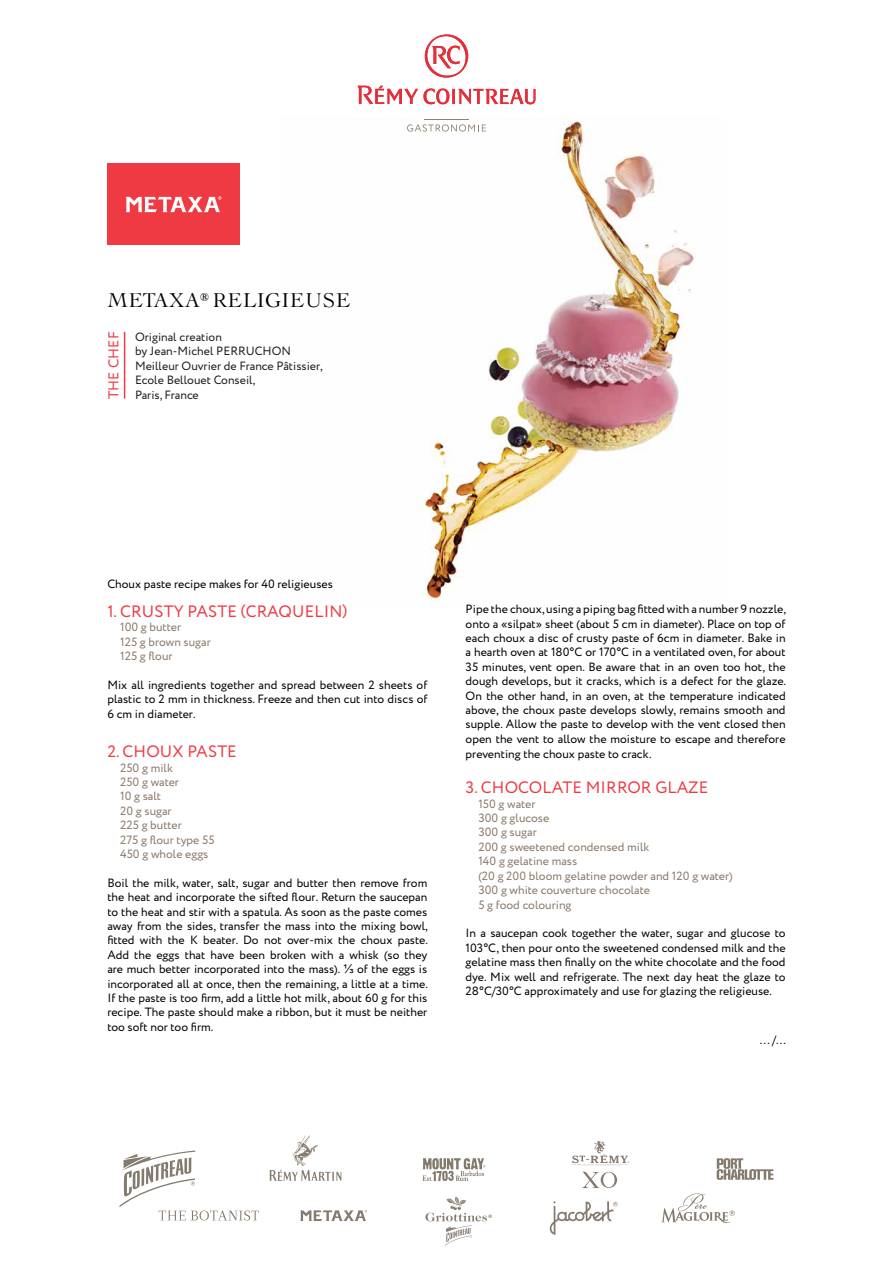
<style>
.page{position:relative;width:893px;height:1263px;background:#fff}
.page>*{position:absolute;margin:0;border:0;box-sizing:border-box;transform-origin:0 0}
.t1{font:19.5px "Le Cochin BQ";letter-spacing:.04em;color:#000}
.t2{font:16.5px "Circe";letter-spacing:.01em;color:#ef3a44}
.t3{font:14.25px "Circe";letter-spacing:.01em;color:#ef3a44}
.t4{font:12px/14.4px "Circe";color:#000;text-align:justify}
.t5{font:12px/14.4px "Circe";color:#8a7869}
.t6{font:12px/14.4px "Circe";color:#1d1d1d}
.s1{font-family:"Arial"}
</style>
<div class="page">
<hr style="left:124px;top:332px;width:1px;height:66px;background:#ef3a44">
<svg style="left:422px;top:1158px;width:64px;height:23px"></svg>
<svg style="left:300px;top:1210px;width:67px;height:11px"></svg>
<svg style="left:425px;top:1196px;width:67px;height:50px"></svg>
<svg style="left:550px;top:1201px;width:68px;height:34px"></svg>
<svg style="left:661px;top:1193px;width:74px;height:30px"></svg>
<svg style="left:717px;top:1158px;width:56px;height:22px"></svg>
<svg style="left:120px;top:1150px;width:139px;height:70px"></svg>
<svg style="left:269px;top:1135px;width:73px;height:46px"></svg>
<svg style="left:571px;top:1141px;width:59px;height:47px"></svg>
<img style="left:419px;top:121px;width:276px;height:480px">
<svg style="left:358px;top:86px;width:177px;height:18px"></svg>
<svg style="left:425px;top:34px;width:43px;height:44px"></svg>
<hr style="left:424px;top:119px;width:45px;height:1px;background:#918273">
<svg style="left:407px;top:124px;width:79px;height:8px"></svg>
<div style="left:107px;top:164px;width:133px;height:81px;background:#ef3a44"></div>
<svg style="left:126px;top:196px;width:96px;height:16px"></svg>
<h1 class="t1" style="left:107px;top:289px;width:244px">METAXA<sup>®</sup> RELIGIEUSE</h1>
<p class="t3" style="left:104px;top:399px;width:69px;rotate:-90deg">THE CHEF</p>
<p class="t6" style="left:135px;top:330px;width:189px">Original creation<br>by Jean-Michel PERRUCHON<br>Meilleur Ouvrier de France Pâtissier,<br>Ecole Bellouet Conseil,<br>Paris, France</p>
<p class="t4" style="left:107px;top:577px;width:227px">Choux paste recipe makes for 40 religieuses</p>
<h2 class="t2" style="left:107px;top:600px;width:242px">1. CRUSTY PASTE (CRAQUELIN)</h2>
<p class="t5" style="left:120px;top:620px;width:92px">100 g butter<br>125 g brown sugar<br>125 g flour</p>
<p class="t4" style="left:107px;top:678px;width:322px">Mix all ingredients together and spread between 2 sheets of plastic to 2 mm in thickness. Freeze and then cut into discs of 6 cm in diameter.</p>
<h2 class="t2" style="left:107px;top:740px;width:131px">2. CHOUX PASTE</h2>
<p class="t5" style="left:120px;top:761px;width:96px">250 g milk<br>250 g water<br>10 g salt<br>20 g sugar<br>225 g butter<br>275 g flour type 55<br>450 g whole eggs</p>
<p class="t4" style="left:107px;top:876px;width:322px">Boil the milk, water, salt, sugar and butter then remove from the heat and incorporate the sifted flour. Return the saucepan to the heat and stir with a spatula. As soon as the paste comes away from the sides, transfer the mass into the mixing bowl, fitted with the K beater. Do not over-mix the choux paste.<br>Add the eggs that have been broken with a whisk (so they are much better incorporated into the mass). <span class="s1">⅓</span> of the eggs is incorporated all at once, then the remaining, a little at a time.<br>If the paste is too firm, add a little hot milk, about 60 g for this recipe. The paste should make a ribbon, but it must be neither too soft nor too firm.</p>
<p class="t4" style="left:466px;top:602px;width:322px">Pipe the choux, using a piping bag fitted with a number 9 nozzle, onto a «silpat» sheet (about 5 cm in diameter). Place on top of each choux a disc of crusty paste of 6cm in diameter. Bake in a hearth oven at 180°C or 170°C in a ventilated oven, for about 35 minutes, vent open. Be aware that in an oven too hot, the dough develops, but it cracks, which is a defect for the glaze.<br>On the other hand, in an oven, at the temperature indicated above, the choux paste develops slowly, remains smooth and supple. Allow the paste to develop with the vent closed then open the vent to allow the moisture to escape and therefore preventing the choux paste to crack.</p>
<h2 class="t2" style="left:466px;top:777px;width:244px">3. CHOCOLATE MIRROR GLAZE</h2>
<p class="t5" style="left:478px;top:797px;width:256px">150 g water<br>300 g glucose<br>300 g sugar<br>200 g sweetened condensed milk<br>140 g gelatine mass<br>(20 g 200 bloom gelatine powder and 120 g water)<br>300 g white couverture chocolate<br>5 g food colouring</p>
<p class="t4" style="left:466px;top:926px;width:322px">In a saucepan cook together the water, sugar and glucose to 103°C, then pour onto the sweetened condensed milk and the gelatine mass then finally on the white chocolate and the food dye. Mix well and refrigerate. The next day heat the glaze to 28°C/30°C approximately and use for glazing the religieuse.</p>
<p class="t4" style="left:760px;top:1033px;width:28px">... /...</p>
</div>
